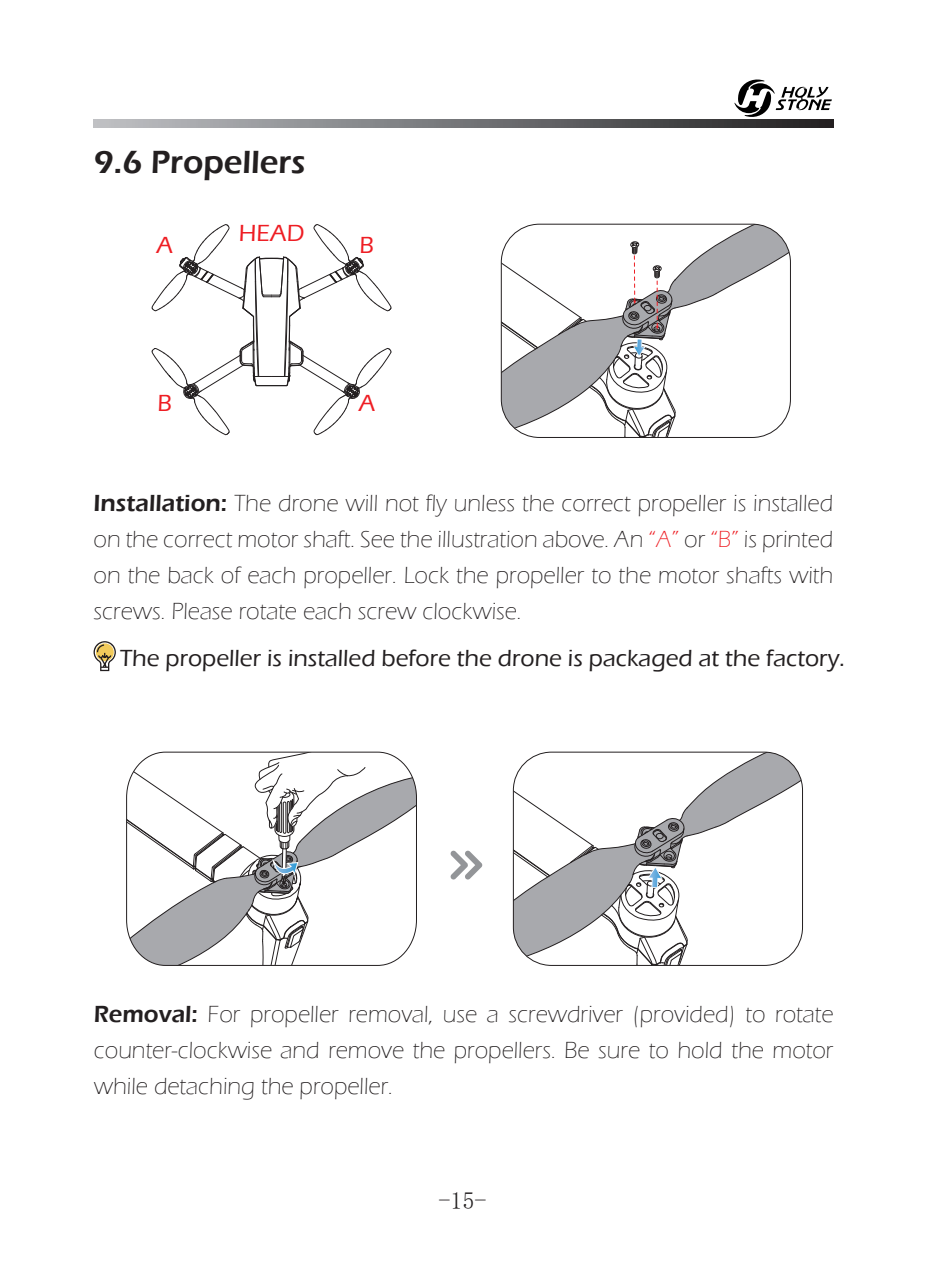
<style>
.page{position:relative;width:927px;height:1268px;background:#fff}
.page>*{position:absolute;margin:0;border:0;box-sizing:border-box;transform-origin:0 0}
.t1{font:600 33px "Eras ITC";color:#231f20}
.t2{font:300 24px/36px "Eras ITC";color:#231f20;text-align:justify}
.t3{font:500 24px "Eras ITC";color:#231f20}
.t4{font:500 24px "Eras ITC";color:#ee1d23}
.t5{font:24px "Sim Sun";color:#231f20}
.s1{font-weight:600}
.s2{color:#ee1d23}
</style>
<div class="page">
<svg style="left:94px;top:119px;width:739px;height:9px;background:#717274"></svg>
<svg style="left:734px;top:79px;width:98px;height:38px"></svg>
<svg style="left:450px;top:850px;width:33px;height:29px"></svg>
<svg style="left:152px;top:224px;width:239px;height:211px"></svg>
<svg style="left:501px;top:224px;width:289px;height:213px"></svg>
<div style="left:501px;top:224px;width:290px;height:214px;border:1px solid #231f20;border-radius:38px"></div>
<svg style="left:513px;top:753px;width:289px;height:212px"></svg>
<div style="left:513px;top:751px;width:290px;height:214px;border:1px solid #231f20;border-radius:38px"></div>
<svg style="left:126px;top:751px;width:291px;height:214px"></svg>
<svg style="left:94px;top:641px;width:22px;height:30px"></svg>
<h1 class="t1" style="left:94px;top:143px;width:213px">9.6 Propellers</h1>
<p class="t4" style="left:239px;top:219px;width:67px">HEAD</p>
<p class="t4" style="left:157px;top:232px;width:18px">A</p>
<p class="t4" style="left:360px;top:232px;width:16px">B</p>
<p class="t4" style="left:157px;top:389px;width:16px">B</p>
<p class="t4" style="left:359px;top:389px;width:18px">A</p>
<p class="t2" style="left:94px;top:485px;width:741px"><span class="s1">Installation:</span> The drone will not fly unless the correct propeller is installed on the correct motor shaft. See the illustration above. An <span class="s2">“A”</span> or <span class="s2">“B”</span> is printed on the back of each propeller. Lock the propeller to the motor shafts with screws. Please rotate each screw clockwise.</p>
<p class="t3" style="left:120px;top:645px;width:726px">The propeller is installed before the drone is packaged at the factory.</p>
<p class="t2" style="left:94px;top:995px;width:741px"><span class="s1">Removal:</span> For propeller removal, use a screwdriver (provided) to rotate counter-clockwise and remove the propellers. Be sure to hold the motor while detaching the propeller.</p>
<p class="t5" style="left:439px;top:1187px;width:49px">-15-</p>
</div>
